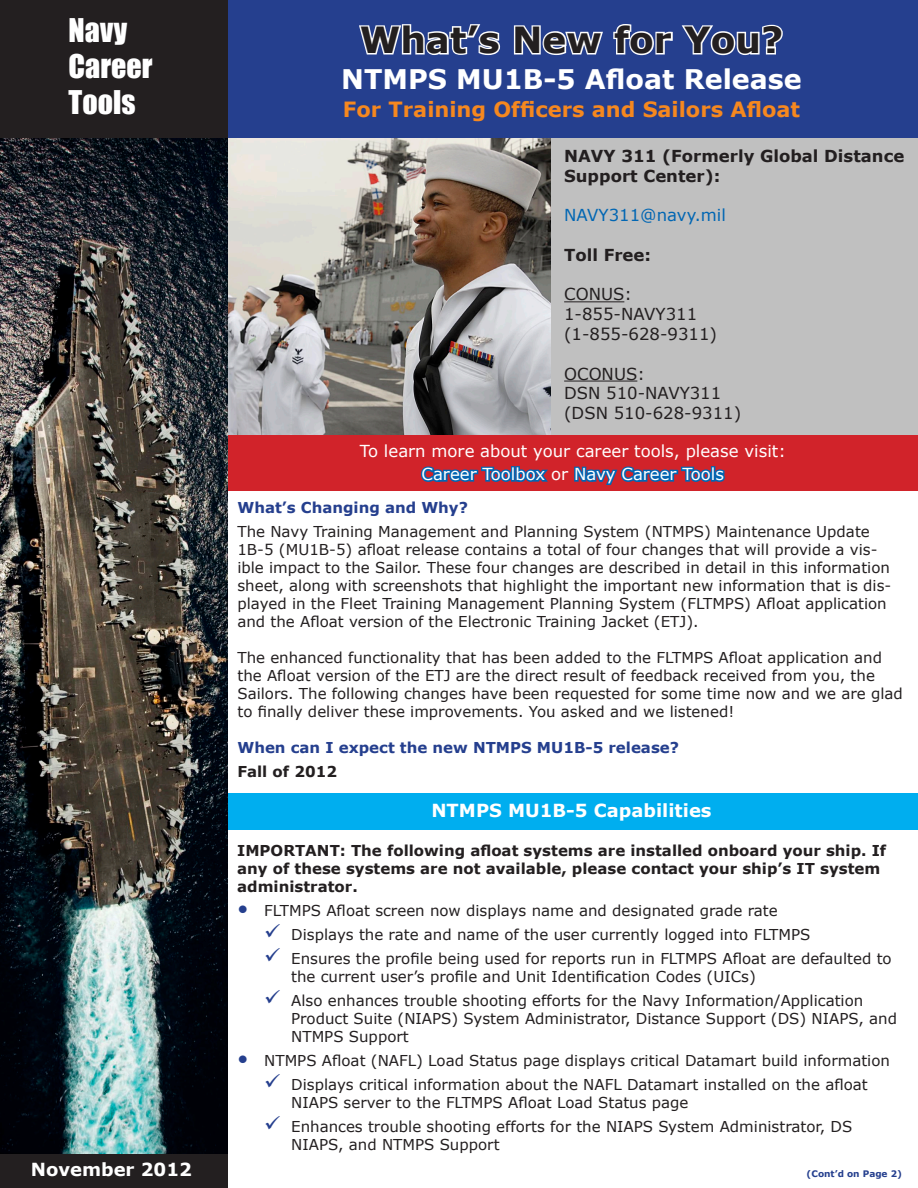
<style>
.page{position:relative;width:918px;height:1188px;background:#fff}
.page>*{position:absolute;margin:0;border:0;box-sizing:border-box;transform-origin:0 0}
.t1{font:700 36px "Verdana";color:#231f20}
.t2{font:36px "Impact";color:#fff}
.t3{font:30px "Impact";color:#fff}
.t4{font:700 27px "Verdana";color:#fff}
.t5{font:700 21px "Verdana";color:#f6881f}
.t6{font:700 18px "Verdana";color:#fff}
.t7{font:16.5px "Verdana";color:#fff}
.t8{font:16.5px "Verdana";color:#231f20}
.t9{font:700 16.5px/19.8px "Verdana";color:#231f20}
.t10{font:16.5px "Verdana";color:#0166b3}
.t11{font:15px/18px "Verdana";color:#231f20}
.t12{font:700 15px/18px "Verdana";color:#231f20}
.t13{font:700 15px "Verdana";color:#253f8e}
.t14{font:700 9px "Verdana";color:#253f8e}
.s1{font-size:21px;color:#253f8e}
</style>
<div class="page">
<img style="left:228px;top:138px;width:324px;height:298px">
<div style="left:552px;top:138px;width:366px;height:337px;background:#c0c0c0"></div>
<div style="left:227px;top:0;width:691px;height:138px;background:#253f8e"></div>
<svg style="left:359px;top:24px;width:142px;height:32px"></svg>
<svg style="left:513px;top:25px;width:90px;height:30px"></svg>
<svg style="left:613px;top:24px;width:170px;height:32px"></svg>
<hr style="left:564px;top:301px;width:60px;height:1px;background:#231f20">
<hr style="left:564px;top:381px;width:73px;height:1px;background:#231f20">
<div style="left:228px;top:436px;width:690px;height:55px;background:#d1232a"></div>
<svg style="left:421px;top:466px;width:127px;height:16px"></svg>
<svg style="left:574px;top:466px;width:151px;height:19px"></svg>
<div style="left:228px;top:793px;width:690px;height:37px;background:#00aeef"></div>
<div style="left:0;top:1152px;width:228px;height:36px;background:#231f20"></div>
<img style="left:0;top:138px;width:228px;height:1015px">
<div style="left:0;top:0;width:228px;height:138px;background:#231f20"></div>
<p class="t3" style="left:69px;top:7px;width:60px">Navy</p>
<p class="t3" style="left:69px;top:43px;width:85px">Career</p>
<p class="t3" style="left:69px;top:79px;width:68px">Tools</p>
<p class="t2" style="left:58px;top:10px;width:72px">Navy</p>
<p class="t2" style="left:58px;top:54px;width:102px">Career</p>
<p class="t6" style="left:31px;top:1158px;width:163px">November 2012</p>
<p class="t1" style="left:360px;top:17px;width:425px">What’s New for You?</p>
<p class="t4" style="left:341px;top:62px;width:462px">NTMPS MU1B-5 Afloat Release</p>
<p class="t5" style="left:343px;top:96px;width:459px">For Training Officers and Sailors Afloat</p>
<p class="t9" style="left:564px;top:145px;width:342px">NAVY 311 (Formerly Global Distance<br>Support Center):</p>
<p class="t10" style="left:564px;top:205px;width:163px">NAVY311@navy.mil</p>
<p class="t9" style="left:564px;top:244px;width:88px">Toll Free:</p>
<p class="t8" style="left:564px;top:284px;width:69px">CONUS:</p>
<p class="t8" style="left:564px;top:304px;width:134px">1-855-NAVY311</p>
<p class="t8" style="left:564px;top:323px;width:154px">(1-855-628-9311)</p>
<p class="t8" style="left:564px;top:363px;width:82px">OCONUS:</p>
<p class="t8" style="left:564px;top:383px;width:159px">DSN 510-NAVY311</p>
<p class="t8" style="left:564px;top:403px;width:179px">(DSN 510-628-9311)</p>
<p class="t7" style="left:360px;top:441px;width:428px">To learn more about your career tools, please visit:</p>
<p class="t7" style="left:422px;top:464px;width:304px">Career Toolbox or Navy Career Tools</p>
<p class="t13" style="left:237px;top:498px;width:232px">What’s Changing and Why?</p>
<p class="t11" style="left:237px;top:522px;width:655px">The Navy Training Management and Planning System (NTMPS) Maintenance Update 1B-5 (MU1B-5) afloat release contains a total of four changes that will provide a vis&shy;ible impact to the Sailor. These four changes are described in detail in this information sheet, along with screenshots that highlight the important new information that is dis&shy;played in the Fleet Training Management Planning System (FLTMPS) Afloat application and the Afloat version of the Electronic Training Jacket (ETJ).</p>
<p class="t11" style="left:237px;top:648px;width:667px">The enhanced functionality that has been added to the FLTMPS Afloat application and the Afloat version of the ETJ are the direct result of feedback received from you, the Sailors. The following changes have been requested for some time now and we are glad to finally deliver these improvements. You asked and we listened!</p>
<p class="t13" style="left:237px;top:738px;width:443px">When can I expect the new NTMPS MU1B-5 release?</p>
<p class="t12" style="left:237px;top:762px;width:101px">Fall of 2012</p>
<p class="t6" style="left:431px;top:799px;width:282px">NTMPS MU1B-5 Capabilities</p>
<p class="t12" style="left:237px;top:841px;width:651px">IMPORTANT: The following afloat systems are installed onboard your ship. If any of these systems are not available, please contact your ship’s IT system administrator.</p>
<p class="t11" style="left:237px;top:901px;width:542px"><span class="s1">•</span> FLTMPS Afloat screen now displays name and designated grade rate</p>
<p class="t11" style="left:291px;top:925px;width:521px">Displays the rate and name of the user currently logged into FLTMPS</p>
<p class="t11" style="left:291px;top:949px;width:602px">Ensures the profile being used for reports run in FLTMPS Afloat are defaulted to the current user’s profile and Unit Identification Codes (UICs)</p>
<p class="t11" style="left:291px;top:991px;width:607px">Also enhances trouble shooting efforts for the Navy Information/Application<br>Product Suite (NIAPS) System Administrator, Distance Support (DS) NIAPS, and<br>NTMPS Support</p>
<p class="t11" style="left:237px;top:1051px;width:654px"><span class="s1">•</span> NTMPS Afloat (NAFL) Load Status page displays critical Datamart build information</p>
<p class="t11" style="left:291px;top:1075px;width:578px">Displays critical information about the NAFL Datamart installed on the afloat<br>NIAPS server to the FLTMPS Afloat Load Status page</p>
<p class="t11" style="left:291px;top:1117px;width:563px">Enhances trouble shooting efforts for the NIAPS System Administrator, DS<br>NIAPS, and NTMPS Support</p>
<p class="t14" style="left:807px;top:1168px;width:97px">(Cont’d on Page 2)</p>
</div>
